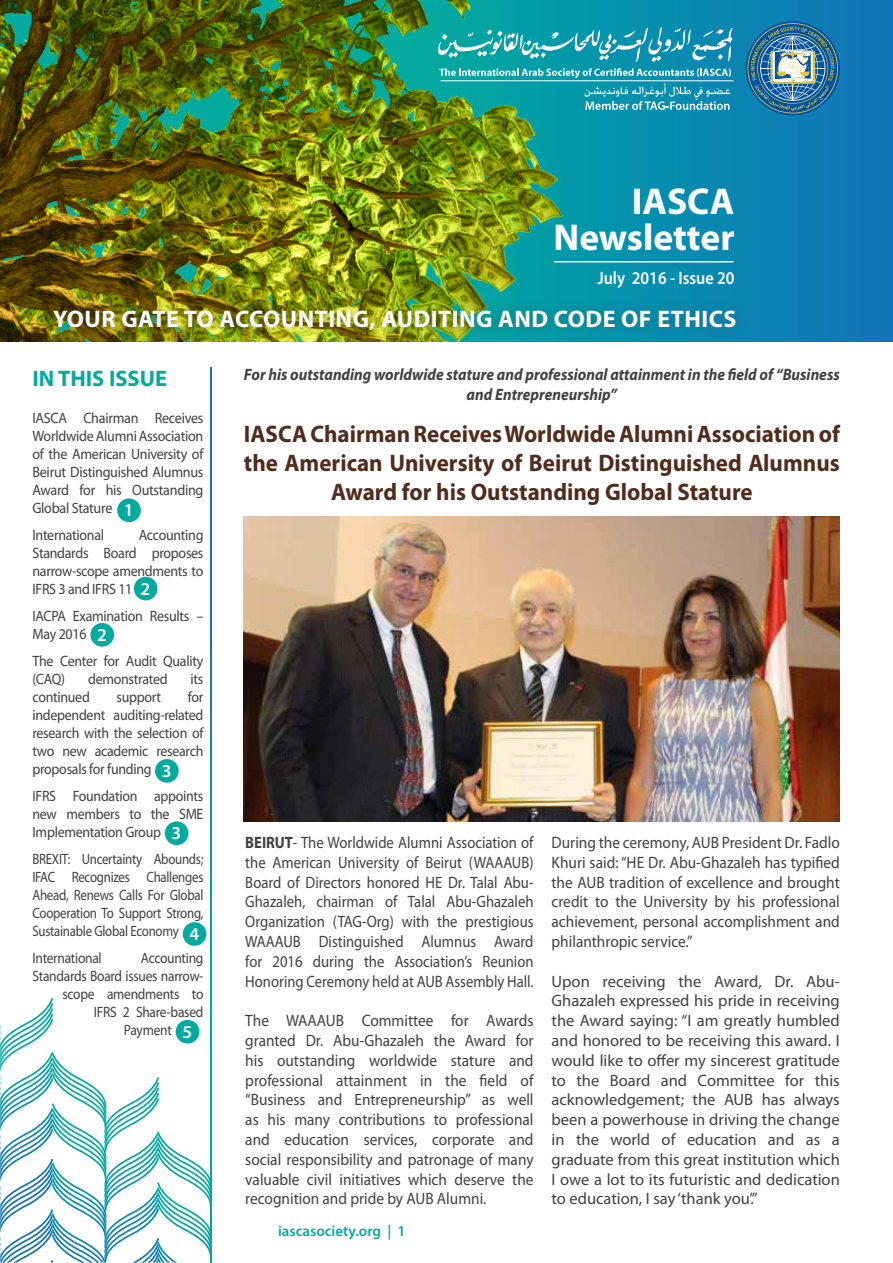
<style>
.page{position:relative;width:893px;height:1263px;background:#fff}
.page>*{position:absolute;margin:0;border:0;box-sizing:border-box;transform-origin:0 0}
.t1{font:700 37.5px/36px "Myriad Pro";color:#fff;text-align:right}
.t2{font:700 24px/28.8px "Myriad Pro";color:#512c1d;text-align:center;scale:.96 1}
.t3{font:700 24px "Myriad Pro";letter-spacing:.02em;color:#fff}
.t4{font:700 22.5px "Myriad Pro";color:#04aa9d}
.t5{font:600 18.15px "Myriad Pro";color:#fff}
.t6{font:600 18px "Myriad Pro";color:#fff;scale:.9 1}
.t7{font:16.5px/19.8px "Myriad Pro";color:#414042;text-align:justify;scale:.93 1}
.t8{font:16.5px/19.8px "Myriad Pro";color:#414042;text-align:justify}
.t9{font:16.5px/19.8px "Myriad Pro";color:#414042;text-align:justify;scale:.89 1}
.t10{font:italic 700 16.5px/19.8px "Myriad Pro";color:#414042;text-align:center;scale:.93 1}
.t11{font:15px/18px "Myriad Pro";letter-spacing:-.02em;color:#414042;text-align:justify;scale:.93 1}
.t12{font:15px/18px "Myriad Pro";letter-spacing:-.02em;color:#414042;text-align:justify;scale:.94 1}
.t13{font:15px/18px "Myriad Pro";letter-spacing:-.02em;color:#414042;text-align:justify;scale:.86 1}
.t14{font:15px "Myriad Pro";letter-spacing:-.02em;color:#414042;scale:.9 1}
.t15{font:600 15px "Myriad Pro";color:#04aa9d}
.s1{font-weight:700}
</style>
<div class="page">
<svg style="left:0;top:998px;width:210px;height:264px"></svg>
<img style="left:0;top:0;width:893px;height:342px">
<hr style="left:554px;top:261px;width:179px;height:1px;background:#fff">
<div style="left:43px;top:299px;width:703px;height:43px;background:#414042;opacity:.4"></div>
<div style="left:117px;top:498px;width:24px;height:24px;background:#04aa9d;border-radius:50%"></div>
<div style="left:134px;top:577px;width:23px;height:23px;background:#04aa9d;border-radius:50%"></div>
<div style="left:90px;top:623px;width:24px;height:24px;background:#04aa9d;border-radius:50%"></div>
<div style="left:155px;top:759px;width:24px;height:24px;background:#04aa9d;border-radius:50%"></div>
<div style="left:165px;top:821px;width:23px;height:24px;background:#04aa9d;border-radius:50%"></div>
<div style="left:183px;top:922px;width:23px;height:24px;background:#04aa9d;border-radius:50%"></div>
<div style="left:176px;top:1020px;width:23px;height:23px;background:#04aa9d;border-radius:50%"></div>
<svg style="left:747px;top:23px;width:91px;height:91px;background:#4884a4"></svg>
<svg style="left:437px;top:27px;width:296px;height:83px;background:#2ba5b2"></svg>
<hr style="left:441px;top:80px;width:292px;height:1px;background:#fff">
<svg style="left:210px;top:367px;width:2px;height:896px;background:#0890aa"></svg>
<img style="left:244px;top:517px;width:596px;height:304px">
<h1 class="t1" style="left:554px;top:182px;width:182px">IASCA<br>Newsletter</h1>
<p class="t6" style="left:597px;top:267px;width:154px">July 2016 - Issue 20</p>
<h2 class="t3" style="left:53px;top:304px;width:685px">YOUR GATE TO ACCOUNTING, AUDITING AND CODE OF ETHICS</h2>
<h3 class="t4" style="left:32px;top:363px;width:136px">IN THIS ISSUE</h3>
<p class="t12" style="left:32px;top:408px;width:183px">IASCA Chairman Receives Worldwide Alumni Association of the American University of Beirut Distinguished Alumnus Award for his Outstanding Global Stature</p>
<p class="t11" style="left:32px;top:525px;width:79px">International</p>
<p class="t5" style="left:124px;top:499px;width:11px">1</p>
<p class="t11" style="left:32px;top:525px;width:185px;text-indent:106px">Accounting Standards Board proposes narrow-scope amendments to IFRS 3 and IFRS 11</p>
<p class="t11" style="left:32px;top:606px;width:185px">IACPA Examination Results –<br>May 2016</p>
<p class="t11" style="left:32px;top:651px;width:185px">The Center for Audit Quality (CAQ)</p>
<p class="t5" style="left:141px;top:577px;width:11px">2</p>
<p class="t5" style="left:97px;top:623px;width:11px">2</p>
<p class="t11" style="left:88px;top:669px;width:87px">demonstrated</p>
<p class="t11" style="left:191px;top:669px;width:15px">its</p>
<p class="t11" style="left:32px;top:687px;width:63px">continued</p>
<p class="t11" style="left:117px;top:687px;width:49px">support</p>
<p class="t11" style="left:32px;top:687px;width:185px;text-indent:155px">for independent auditing-related research with the selection of two new academic research proposals for funding</p>
<p class="t11" style="left:32px;top:786px;width:185px">IFRS Foundation appoints new members to the SME Implementation Group</p>
<p class="t13" style="left:32px;top:849px;width:200px">BREXIT: Uncertainty Abounds; IFAC Recognizes Challenges Ahead, Renews Calls For Global Cooperation To Support Strong, Sustainable Global Economy</p>
<p class="t14" style="left:32px;top:948px;width:79px">International</p>
<p class="t14" style="left:141px;top:948px;width:71px">Accounting</p>
<p class="t14" style="left:32px;top:966px;width:191px">Standards Board issues narrow-</p>
<p class="t14" style="left:62px;top:984px;width:158px">scope amendments to</p>
<p class="t14" style="left:94px;top:1002px;width:123px">IFRS 2 Share-based</p>
<p class="t14" style="left:124px;top:1020px;width:55px">Payment</p>
<p class="t5" style="left:162px;top:759px;width:11px">3</p>
<p class="t5" style="left:172px;top:822px;width:11px">3</p>
<p class="t5" style="left:189px;top:922px;width:11px">4</p>
<p class="t5" style="left:182px;top:1020px;width:11px">5</p>
<p class="t10" style="left:244px;top:364px;width:642px">For his outstanding worldwide stature and professional attainment in the field of “Business and Entrepreneurship”</p>
<h2 class="t2" style="left:244px;top:419px;width:622px">IASCA Chairman Receives Worldwide Alumni Association of the American University of Beirut Distinguished Alumnus<br>Award for his Outstanding Global Stature</h2>
<p class="t9" style="left:245px;top:832px;width:325px"><span class="s1">BEIRUT</span>- The Worldwide Alumni Association of the American University of Beirut (WAAAUB)<br>Board of Directors honored HE Dr. Talal Abu-Ghazaleh, chairman of Talal Abu-Ghazaleh Organization (TAG-Org) with the prestigious WAAAUB Distinguished Alumnus Award for 2016 during the Association’s Reunion Honoring Ceremony held at AUB Assembly Hall.</p>
<p class="t7" style="left:245px;top:1010px;width:311px">The WAAAUB Committee for Awards granted Dr. Abu-Ghazaleh the Award for his outstanding worldwide stature and professional attainment in the field of “Business and Entrepreneurship” as well as his many contributions to professional and education services, corporate and social responsibility and patronage of many valuable civil initiatives which deserve the recognition and pride by AUB Alumni.</p>
<p class="t15" style="left:278px;top:1221px;width:129px">iascasociety.org | 1</p>
<p class="t7" style="left:552px;top:832px;width:311px">During the ceremony, AUB President Dr. Fadlo Khuri said: “HE Dr. Abu-Ghazaleh has typified the AUB tradition of excellence and brought credit to the University by his professional achievement, personal accomplishment and philanthropic service.”</p>
<p class="t8" style="left:552px;top:971px;width:290px">Upon receiving the Award, Dr. Abu-Ghazaleh expressed his pride in receiving the Award saying: “I am greatly humbled and honored to be receiving this award. I would like to offer my sincerest gratitude to the Board and Committee for this acknowledgement; the AUB has always been a powerhouse in driving the change in the world of education and as a graduate from this great institution which I owe a lot to its futuristic and dedication to education, I say ‘thank you’.”</p>
</div>
